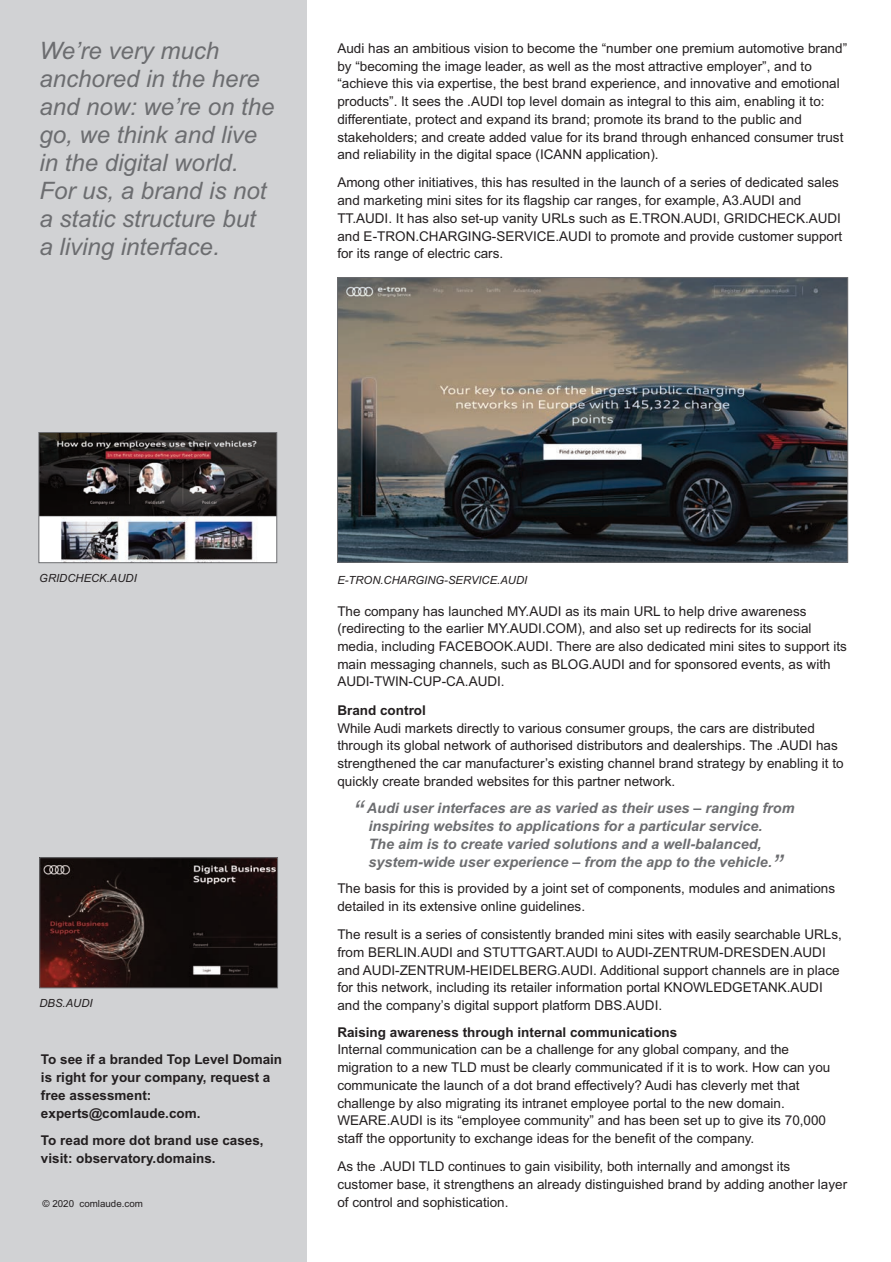
<style>
.page{position:relative;width:891px;height:1262px;background:#fff}
.page>*{position:absolute;margin:0;border:0;box-sizing:border-box;transform-origin:0 0}
.t1{font:italic 24px/27.9px "Arial";color:#6c6d70}
.t2{font:italic 700 14.4px/18px "Arial";color:#6c6d70}
.t3{font:13.5px/17.7px "Arial";color:#231f20}
.t4{font:700 13.5px/18px "Arial";color:#231f20}
.t5{font:italic 11.25px "Arial";color:#231f20}
.t6{font:9.75px "Arial";color:#231f20}
.s1{font-weight:400;font-size:30px}
</style>
<div class="page">
<div style="left:0;top:0;width:307px;height:1262px;background:#d1d2d4"></div>
<img style="left:41px;top:434px;width:234px;height:127px">
<div style="left:39px;top:432px;width:238px;height:131px;border:1px solid #6c6d70"></div>
<img style="left:41px;top:859px;width:235px;height:127px">
<div style="left:39px;top:857px;width:239px;height:131px;border:1px solid #6c6d70"></div>
<img style="left:339px;top:279px;width:506px;height:281px">
<div style="left:337px;top:277px;width:510px;height:285px;border:1px solid #6c6d70"></div>
<h1 class="t1" style="left:39px;top:37px;width:236px">We’re very much anchored in the here and now: we’re on the go, we think and live in the digital world.<br>For us, a brand is not a static structure but a living interface.</h1>
<p class="t3" style="left:337px;top:40px;width:511px">Audi has an ambitious vision to become the “number one premium automotive brand” by “becoming the image leader, as well as the most attractive employer”, and to “achieve this via expertise, the best brand experience, and innovative and emotional products”. It sees the .AUDI top level domain as integral to this aim, enabling it to: differentiate, protect and expand its brand; promote its brand to the public and stakeholders; and create added value for its brand through enhanced consumer trust and reliability in the digital space (ICANN application).</p>
<p class="t3" style="left:337px;top:174px;width:506px">Among other initiatives, this has resulted in the launch of a series of dedicated sales and marketing mini sites for its flagship car ranges, for example, A3.AUDI and TT.AUDI. It has also set-up vanity URLs such as E.TRON.AUDI, GRIDCHECK.AUDI and E-TRON.CHARGING-SERVICE.AUDI to promote and provide customer support for its range of electric cars.</p>
<p class="t5" style="left:39px;top:572px;width:99px">GRIDCHECK.AUDI</p>
<p class="t5" style="left:39px;top:996px;width:55px">DBS.AUDI</p>
<p class="t4" style="left:41px;top:1051px;width:243px">To see if a branded Top Level Domain is right for your company, request a free assessment: experts@comlaude.com.</p>
<p class="t4" style="left:41px;top:1132px;width:224px">To read more dot brand use cases, visit: observatory.domains.</p>
<p class="t5" style="left:337px;top:573px;width:191px">E-TRON.CHARGING-SERVICE.AUDI</p>
<p class="t3" style="left:337px;top:602px;width:511px">The company has launched MY.AUDI as its main URL to help drive awareness (redirecting to the earlier MY.AUDI.COM), and also set up redirects for its social media, including FACEBOOK.AUDI. There are also dedicated mini sites to support its main messaging channels, such as BLOG.AUDI and for sponsored events, as with AUDI-TWIN-CUP-CA.AUDI.</p>
<p class="t4" style="left:337px;top:701px;width:90px">Brand control</p>
<p class="t3" style="left:337px;top:719px;width:508px">While Audi markets directly to various consumer groups, the cars are distributed through its global network of authorised distributors and dealerships. The .AUDI has strengthened the car manufacturer’s existing channel brand strategy by enabling it to quickly create branded websites for this partner network.</p>
<p class="t2" style="left:368px;top:799px;width:427px;text-indent:-16px"><span class="s1">“</span> Audi user interfaces are as varied as their uses – ranging from inspiring websites to applications for a particular service.<br>The aim is to create varied solutions and a well-balanced, system-wide user experience – from the app to the vehicle.<span class="s1">”</span></p>
<p class="t3" style="left:337px;top:880px;width:499px">The basis for this is provided by a joint set of components, modules and animations detailed in its extensive online guidelines.</p>
<p class="t3" style="left:337px;top:926px;width:506px">The result is a series of consistently branded mini sites with easily searchable URLs, from BERLIN.AUDI and STUTTGART.AUDI to AUDI-ZENTRUM-DRESDEN.AUDI and AUDI-ZENTRUM-HEIDELBERG.AUDI. Additional support channels are in place for this network, including its retailer information portal KNOWLEDGETANK.AUDI and the company’s digital support platform DBS.AUDI.</p>
<p class="t4" style="left:337px;top:1023px;width:341px">Raising awareness through internal communications</p>
<p class="t3" style="left:337px;top:1041px;width:494px">Internal communication can be a challenge for any global company, and the migration to a new TLD must be clearly communicated if it is to work. How can you communicate the launch of a dot brand effectively? Audi has cleverly met that challenge by also migrating its intranet employee portal to the new domain.<br>WEARE.AUDI is its “employee community” and has been set up to give its 70,000 staff the opportunity to exchange ideas for the benefit of the company.</p>
<p class="t3" style="left:337px;top:1158px;width:511px">As the .AUDI TLD continues to gain visibility, both internally and amongst its customer base, it strengthens an already distinguished brand by adding another layer</p>
<p class="t6" style="left:42px;top:1198px;width:102px">© 2020 comlaude.com</p>
<p class="t3" style="left:337px;top:1193px;width:173px">of control and sophistication.</p>
</div>
